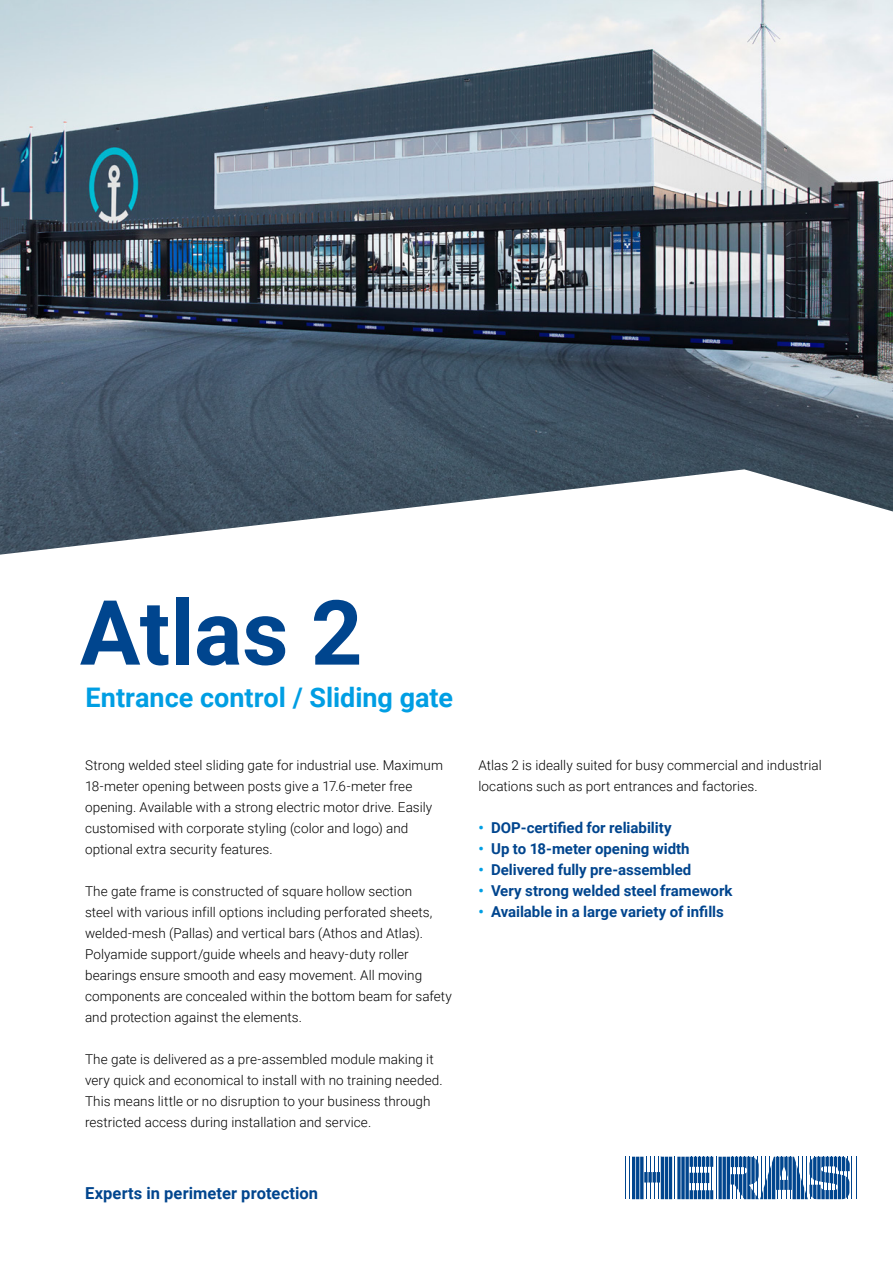
<style>
.page{position:relative;width:893px;height:1263px;background:#fff}
.page>*{position:absolute;margin:0;border:0;box-sizing:border-box;transform-origin:0 0}
.t1{font:700 90px "Roboto";color:#00458e}
.t2{font:700 27px "Roboto";color:#009ee3}
.t3{font:700 16.5px "Roboto";letter-spacing:.005em;color:#00458e}
.t4{font:700 15px "Roboto";color:#00458e}
.t5{font:300 13.5px/21px "Roboto";letter-spacing:.005em;color:#000}
.s1{color:#009ee3}
</style>
<div class="page">
<img style="left:0;top:0;width:893px;height:555px">
<hr style="left:625px;top:1157px;width:1px;height:42px;background:#00458e">
<hr style="left:629px;top:1157px;width:1px;height:42px;background:#00458e">
<hr style="left:646px;top:1157px;width:1px;height:42px;background:#00458e">
<hr style="left:650px;top:1157px;width:1px;height:42px;background:#00458e">
<hr style="left:654px;top:1157px;width:1px;height:42px;background:#00458e">
<hr style="left:658px;top:1157px;width:1px;height:42px;background:#00458e">
<hr style="left:674px;top:1157px;width:1px;height:42px;background:#00458e">
<hr style="left:852px;top:1157px;width:1px;height:42px;background:#00458e">
<hr style="left:856px;top:1157px;width:1px;height:42px;background:#00458e">
<hr style="left:669px;top:1157px;width:3px;height:42px;background:#00458e">
<hr style="left:665px;top:1157px;width:3px;height:42px;background:#00458e">
<hr style="left:661px;top:1157px;width:3px;height:42px;background:#00458e">
<hr style="left:640px;top:1157px;width:3px;height:42px;background:#00458e">
<hr style="left:636px;top:1157px;width:3px;height:42px;background:#00458e">
<hr style="left:632px;top:1157px;width:3px;height:42px;background:#00458e">
<svg style="left:657px;top:1172px;width:3px;height:10px"></svg>
<svg style="left:652px;top:1172px;width:4px;height:10px"></svg>
<svg style="left:648px;top:1172px;width:4px;height:10px"></svg>
<svg style="left:644px;top:1172px;width:4px;height:10px"></svg>
<svg style="left:685px;top:1157px;width:4px;height:42px"></svg>
<svg style="left:681px;top:1157px;width:4px;height:42px"></svg>
<svg style="left:677px;top:1157px;width:4px;height:42px"></svg>
<svg style="left:690px;top:1157px;width:160px;height:42px"></svg>
<h1 class="t1" style="left:80px;top:569px;width:284px">Atlas 2</h1>
<h2 class="t2" style="left:86px;top:678px;width:369px">Entrance control / Sliding gate</h2>
<p class="t5" style="left:85px;top:754px;width:360px">Strong welded steel sliding gate for industrial use. Maximum 18-meter opening between posts give a 17.6-meter free opening. Available with a strong electric motor drive. Easily customised with corporate styling (color and logo) and optional extra security features.</p>
<p class="t5" style="left:85px;top:880px;width:368px">The gate frame is constructed of square hollow section<br>steel with various infill options including perforated sheets, welded-mesh (Pallas) and vertical bars (Athos and Atlas).<br>Polyamide support/guide wheels and heavy-duty roller bearings ensure smooth and easy movement. All moving components are concealed within the bottom beam for safety and protection against the elements.</p>
<p class="t5" style="left:85px;top:1048px;width:359px">The gate is delivered as a pre-assembled module making it very quick and economical to install with no training needed.<br>This means little or no disruption to your business through restricted access during installation and service.</p>
<p class="t3" style="left:85px;top:1181px;width:235px">Experts in perimeter protection</p>
<p class="t5" style="left:478px;top:754px;width:345px">Atlas 2 is ideally suited for busy commercial and industrial locations such as port entrances and factories.</p>
<p class="t4" style="left:478px;top:817px;width:195px"><span class="s1">•</span> DOP-certified for reliability</p>
<p class="t4" style="left:478px;top:838px;width:213px"><span class="s1">•</span> Up to 18-meter opening width</p>
<p class="t4" style="left:478px;top:859px;width:215px"><span class="s1">•</span> Delivered fully pre-assembled</p>
<p class="t4" style="left:478px;top:880px;width:256px"><span class="s1">•</span> Very strong welded steel framework</p>
<p class="t4" style="left:478px;top:901px;width:247px"><span class="s1">•</span> Available in a large variety of infills</p>
</div>
